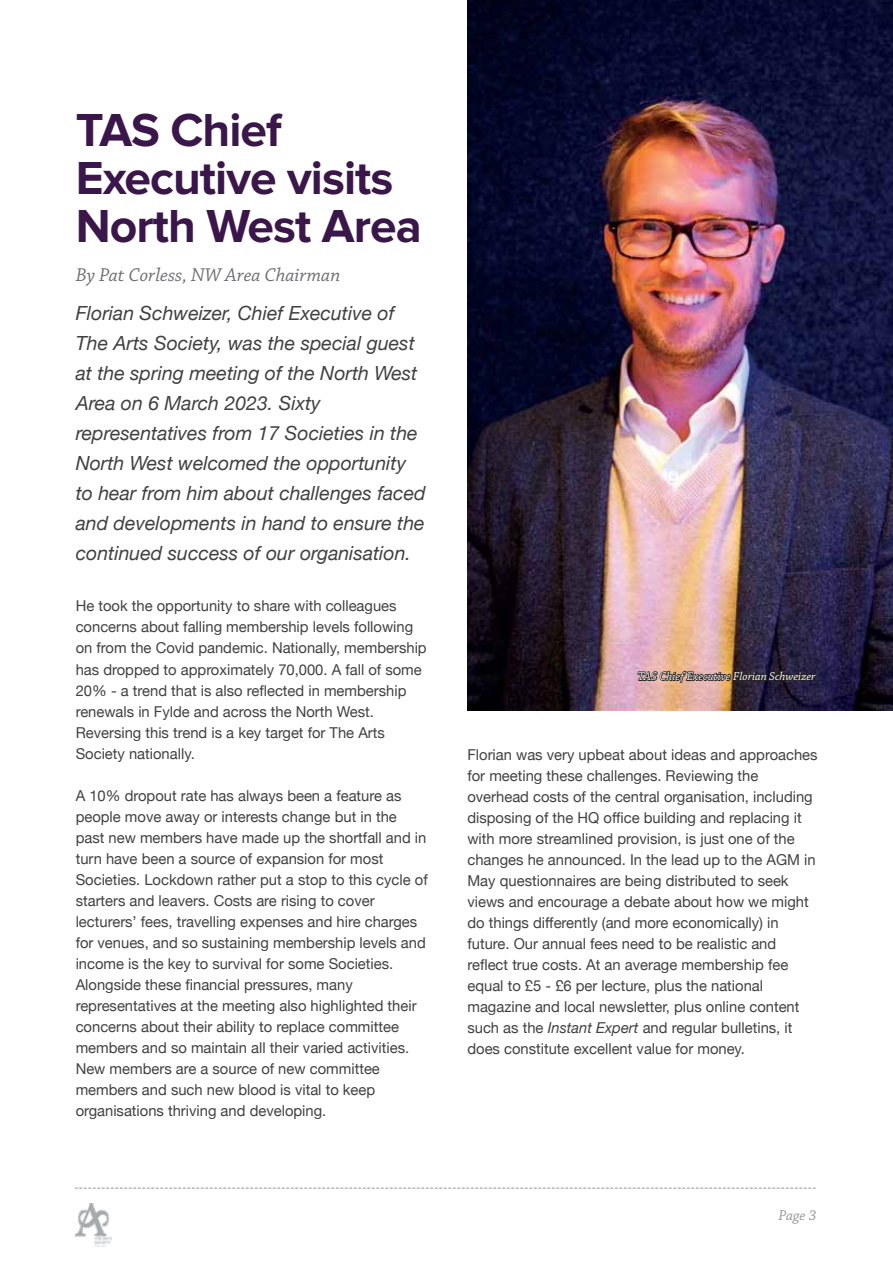
<style>
.page{position:relative;width:893px;height:1263px;background:#fff}
.page>*{position:absolute;margin:0;border:0;box-sizing:border-box;transform-origin:0 0}
.t1{font:700 48px/48px "Proxima Nova";letter-spacing:-.02em;color:#3b164a}
.t2{font:italic 19.5px/30px "Helvetica Neue";color:#414042}
.t3{font:italic 19.5px "Chaparral Pro";color:#6d6e71}
.t4{font:15px/21px "Helvetica Neue";color:#414042}
.t5{font:italic 15px "Chaparral Pro";color:#939598}
.t6{font:italic 12px "Chaparral Pro";color:#fff}
.s1{font-style:italic}
</style>
<div class="page">
<svg style="left:75px;top:1188px;width:741px;height:1px"></svg>
<img style="left:76px;top:1203px;width:36px;height:43px">
<img style="left:467px;top:0;width:426px;height:710px">
<img style="left:636px;top:655px;width:181px;height:43px">
<h1 class="t1" style="left:76px;top:108px;width:347px">TAS Chief<br>Executive visits<br>North West Area</h1>
<h2 class="t3" style="left:76px;top:265px;width:266px">By Pat Corless, NW Area Chairman</h2>
<p class="t2" style="left:76px;top:300px;width:352px">Florian Schweizer, Chief Executive of The Arts Society, was the special guest at the spring meeting of the North West Area on 6 March 2023. Sixty representatives from 17 Societies in the North West welcomed the opportunity to hear from him about challenges faced and developments in hand to ensure the continued success of our organisation.</p>
<p class="t4" style="left:76px;top:596px;width:353px">He took the opportunity to share with colleagues concerns about falling membership levels following on from the Covid pandemic. Nationally, membership has dropped to approximately 70,000. A fall of some 20% - a trend that is also reflected in membership renewals in Fylde and across the North West.<br>Reversing this trend is a key target for The Arts Society nationally.</p>
<p class="t4" style="left:76px;top:785px;width:354px">A 10% dropout rate has always been a feature as people move away or interests change but in the past new members have made up the shortfall and in turn have been a source of expansion for most Societies. Lockdown rather put a stop to this cycle of starters and leavers. Costs are rising to cover lecturers’ fees, travelling expenses and hire charges for venues, and so sustaining membership levels and income is the key to survival for some Societies.<br>Alongside these financial pressures, many representatives at the meeting also highlighted their concerns about their ability to replace committee members and so maintain all their varied activities.<br>New members are a source of new committee members and such new blood is vital to keep organisations thriving and developing.</p>
<p class="t6" style="left:638px;top:670px;width:179px">TAS Chief Executive Florian Schweizer</p>
<p class="t4" style="left:467px;top:745px;width:352px">Florian was very upbeat about ideas and approaches for meeting these challenges. Reviewing the overhead costs of the central organisation, including disposing of the HQ office building and replacing it with more streamlined provision, is just one of the changes he announced. In the lead up to the AGM in May questionnaires are being distributed to seek views and encourage a debate about how we might do things differently (and more economically) in future. Our annual fees need to be realistic and reflect true costs. At an average membership fee equal to £5 - £6 per lecture, plus the national magazine and local newsletter, plus online content such as the <span class="s1">Instant Expert</span> and regular bulletins, it does constitute excellent value for money.</p>
<p class="t5" style="left:778px;top:1207px;width:39px">Page 3</p>
</div>
